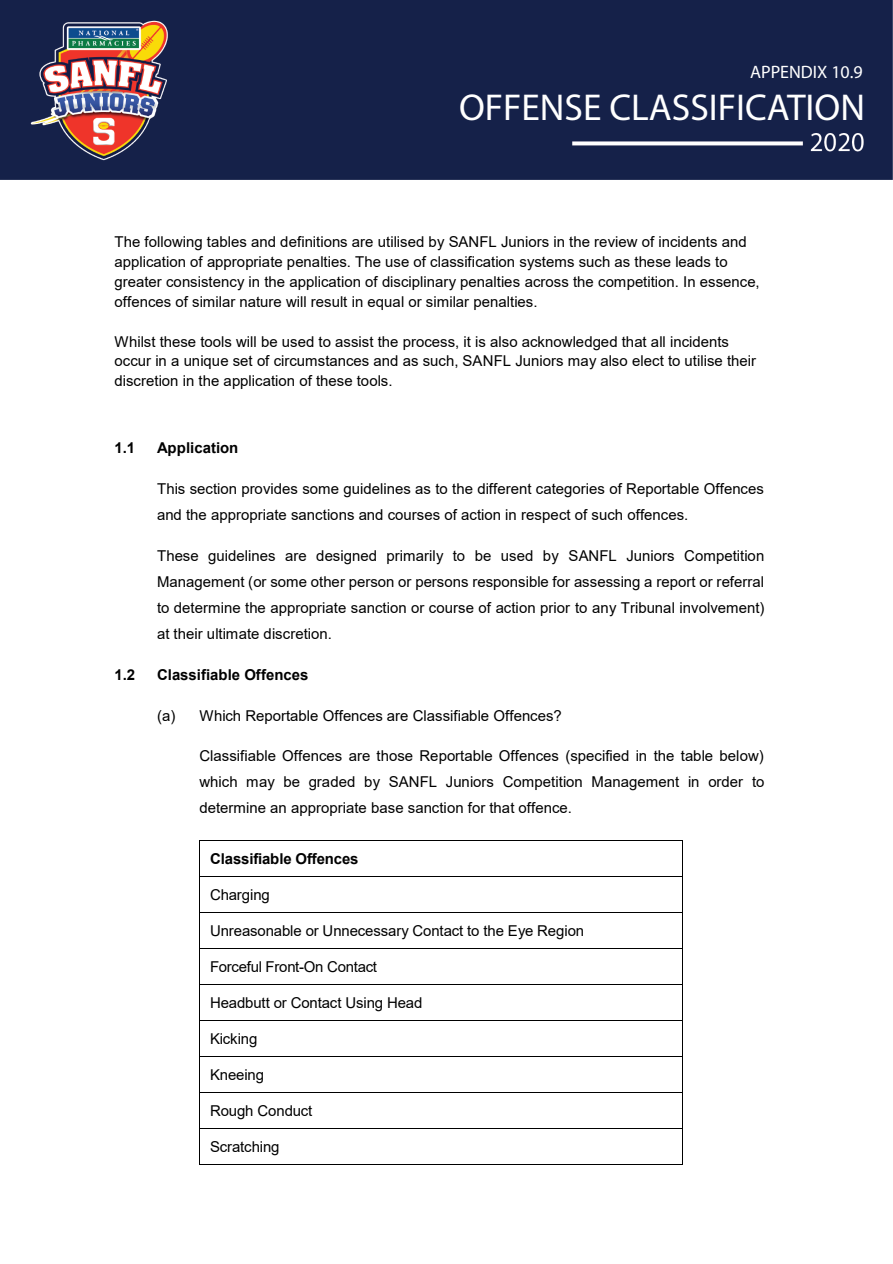
<style>
.page{position:relative;width:893px;height:1264px;background:#fff}
.page>*{position:absolute;margin:0;border:0;box-sizing:border-box;transform-origin:0 0}
.t1{font:37.5px "Myriad Pro";color:#fff}
.t2{font:18px "Myriad Pro";color:#fff}
.t3{font:15px/19.8px "Arial";color:#000}
.t4{font:700 15px "Arial";color:#000}
.t5{font:15px "Arial";letter-spacing:-.02em;color:#000}
</style>
<div class="page">
<hr style="left:200px;top:839px;width:482px;height:1px;background:#000">
<hr style="left:199px;top:840px;width:1px;height:35px;background:#000">
<hr style="left:682px;top:840px;width:1px;height:35px;background:#000">
<hr style="left:200px;top:875px;width:482px;height:1px;background:#000">
<hr style="left:199px;top:876px;width:1px;height:35px;background:#000">
<hr style="left:682px;top:876px;width:1px;height:35px;background:#000">
<hr style="left:200px;top:911px;width:482px;height:1px;background:#000">
<hr style="left:199px;top:912px;width:1px;height:35px;background:#000">
<hr style="left:682px;top:912px;width:1px;height:35px;background:#000">
<hr style="left:200px;top:947px;width:482px;height:1px;background:#000">
<hr style="left:199px;top:948px;width:1px;height:35px;background:#000">
<hr style="left:682px;top:948px;width:1px;height:35px;background:#000">
<hr style="left:200px;top:983px;width:482px;height:1px;background:#000">
<hr style="left:199px;top:984px;width:1px;height:35px;background:#000">
<hr style="left:682px;top:984px;width:1px;height:35px;background:#000">
<hr style="left:200px;top:1019px;width:482px;height:1px;background:#000">
<hr style="left:199px;top:1020px;width:1px;height:35px;background:#000">
<hr style="left:682px;top:1020px;width:1px;height:35px;background:#000">
<hr style="left:200px;top:1055px;width:482px;height:1px;background:#000">
<hr style="left:199px;top:1056px;width:1px;height:35px;background:#000">
<hr style="left:682px;top:1056px;width:1px;height:35px;background:#000">
<hr style="left:200px;top:1091px;width:482px;height:1px;background:#000">
<hr style="left:199px;top:1092px;width:1px;height:35px;background:#000">
<hr style="left:682px;top:1092px;width:1px;height:35px;background:#000">
<hr style="left:200px;top:1127px;width:482px;height:1px;background:#000">
<hr style="left:199px;top:1128px;width:1px;height:35px;background:#000">
<hr style="left:200px;top:1163px;width:482px;height:1px;background:#000">
<hr style="left:682px;top:1128px;width:1px;height:35px;background:#000">
<img style="left:0;top:0;width:893px;height:179px">
<p class="t2" style="left:750px;top:61px;width:114px">APPENDIX 10.9</p>
<h1 class="t1" style="left:459px;top:84px;width:408px">OFFENSE CLASSIFICATION</h1>
<p class="t3" style="left:115px;top:232px;width:647px">The following tables and definitions are utilised by SANFL Juniors in the review of incidents and application of appropriate penalties. The use of classification systems such as these leads to greater consistency in the application of disciplinary penalties across the competition. In essence, offences of similar nature will result in equal or similar penalties.</p>
<p class="t3" style="left:115px;top:331px;width:643px">Whilst these tools will be used to assist the process, it is also acknowledged that all incidents occur in a unique set of circumstances and as such, SANFL Juniors may also elect to utilise their discretion in the application of these tools.</p>
<p class="t4" style="left:115px;top:437px;width:22px">1.1</p>
<p class="t4" style="left:157px;top:437px;width:83px">Application</p>
<p class="t3" style="left:157px;top:475px;width:608px;line-height:26px">This section provides some guidelines as to the different categories of Reportable Offences and the appropriate sanctions and courses of action in respect of such offences.</p>
<p class="t3" style="left:157px;top:542px;width:609px;line-height:25.8px;text-align:justify">These guidelines are designed primarily to be used by SANFL Juniors Competition Management (or some other person or persons responsible for assessing a report or referral to determine the appropriate sanction or course of action prior to any Tribunal involvement) at their ultimate discretion.</p>
<p class="t4" style="left:115px;top:663px;width:22px">1.2</p>
<p class="t4" style="left:157px;top:663px;width:153px">Classifiable Offences</p>
<p class="t3" style="left:157px;top:705px;width:406px">(a) Which Reportable Offences are Classifiable Offences?</p>
<p class="t3" style="left:200px;top:743px;width:567px;line-height:25.8px;text-align:justify">Classifiable Offences are those Reportable Offences (specified in the table below) which may be graded by SANFL Juniors Competition Management in order to determine an appropriate base sanction for that offence.</p>
<p class="t4" style="left:210px;top:847px;width:150px">Classifiable Offences</p>
<p class="t3" style="left:210px;top:884px;width:61px">Charging</p>
<p class="t3" style="left:210px;top:920px;width:375px">Unreasonable or Unnecessary Contact to the Eye Region</p>
<p class="t5" style="left:210px;top:955px;width:168px">Forceful Front-On Contact</p>
<p class="t3" style="left:210px;top:992px;width:214px">Headbutt or Contact Using Head</p>
<p class="t3" style="left:210px;top:1028px;width:49px">Kicking</p>
<p class="t3" style="left:210px;top:1064px;width:56px">Kneeing</p>
<p class="t3" style="left:210px;top:1100px;width:104px">Rough Conduct</p>
<p class="t3" style="left:210px;top:1136px;width:71px">Scratching</p>
</div>
